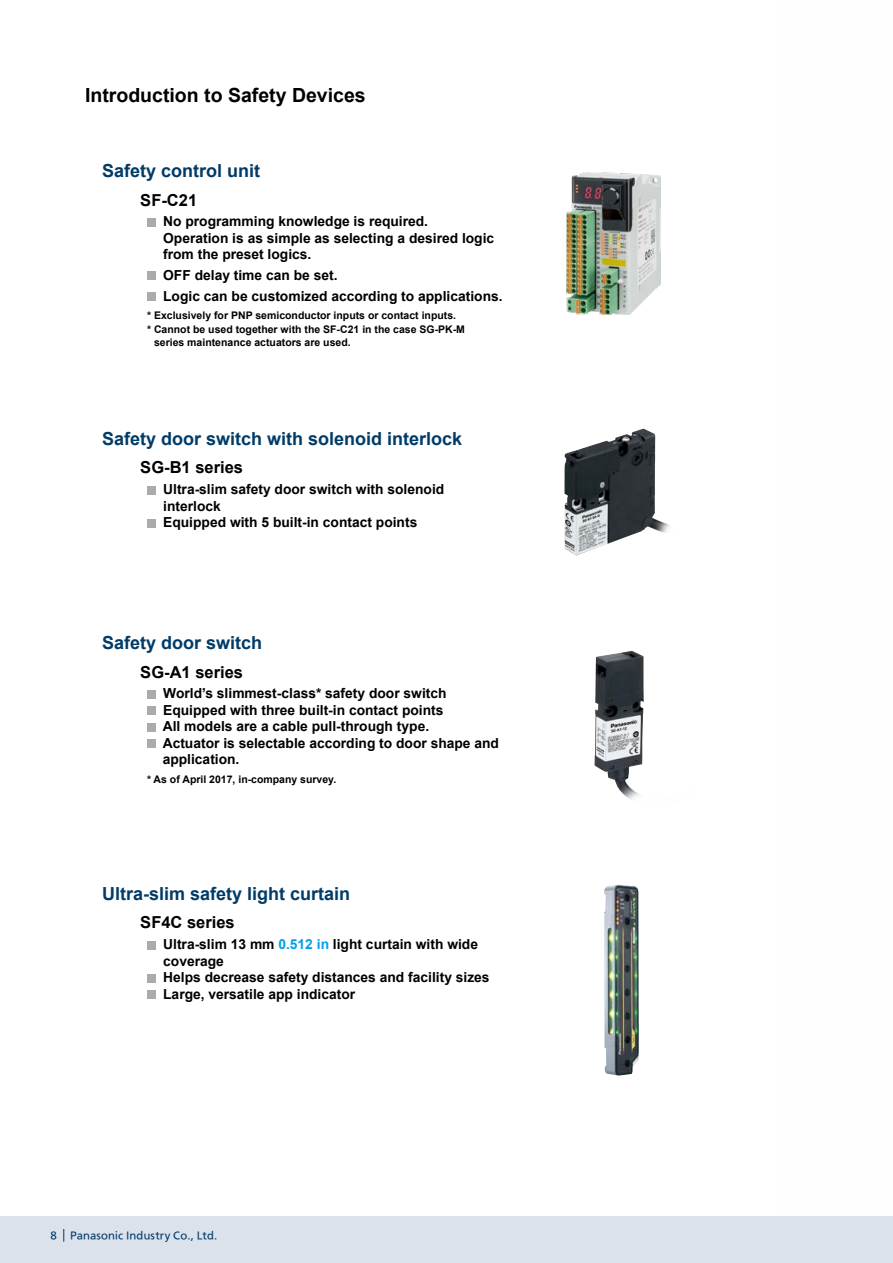
<style>
.page{position:relative;width:893px;height:1263px;background:#fff}
.page>*{position:absolute;margin:0;border:0;box-sizing:border-box;transform-origin:0 0}
.t1{font:700 19.5px "Arial";color:#000}
.t2{font:700 18px "Arial";color:#003b68}
.t3{font:700 16.5px "Arial";color:#000}
.t4{font:700 13.8px/16.5px "Arial";color:#000}
.t5{font:700 10.5px "Arial";color:#000}
.t6{font:9.75px "PUD Go Dp M";letter-spacing:.015em;color:#003b68}
.s1{color:#00a0e9}
</style>
<div class="page">
<img style="left:567px;top:173px;width:93px;height:142px">
<div style="left:147px;top:218px;width:9px;height:8px;background:#aaabab"></div>
<div style="left:147px;top:272px;width:9px;height:8px;background:#aaabab"></div>
<div style="left:147px;top:292px;width:9px;height:9px;background:#aaabab"></div>
<img style="left:594px;top:651px;width:50px;height:149px">
<div style="left:147px;top:690px;width:9px;height:8px;background:#aaabab"></div>
<div style="left:147px;top:706px;width:9px;height:9px;background:#aaabab"></div>
<div style="left:147px;top:723px;width:9px;height:8px;background:#aaabab"></div>
<div style="left:147px;top:739px;width:9px;height:9px;background:#aaabab"></div>
<img style="left:604px;top:884px;width:35px;height:191px">
<div style="left:147px;top:941px;width:9px;height:8px;background:#aaabab"></div>
<div style="left:147px;top:974px;width:9px;height:8px;background:#aaabab"></div>
<div style="left:147px;top:990px;width:9px;height:9px;background:#aaabab"></div>
<img style="left:564px;top:428px;width:106px;height:128px">
<div style="left:147px;top:486px;width:9px;height:8px;background:#aaabab"></div>
<div style="left:147px;top:519px;width:9px;height:8px;background:#aaabab"></div>
<div style="left:0;top:1216px;width:893px;height:47px;background:#dce2eb"></div>
<svg style="left:63px;top:1229px;width:1px;height:13px"></svg>
<h1 class="t1" style="left:85px;top:81px;width:282px">Introduction to Safety Devices</h1>
<h2 class="t2" style="left:102px;top:158px;width:160px">Safety control unit</h2>
<p class="t3" style="left:140px;top:188px;width:58px">SF-C21</p>
<p class="t4" style="left:163px;top:213px;width:333px">No programming knowledge is required.<br>Operation is as simple as selecting a desired logic from the preset logics.</p>
<p class="t4" style="left:163px;top:265px;width:341px;line-height:20.7px">OFF delay time can be set.<br>Logic can be customized according to applications.</p>
<p class="t5" style="left:147px;top:308px;width:311px">* Exclusively for PNP semiconductor inputs or contact inputs.</p>
<p class="t5" style="left:147px;top:322px;width:319px">* Cannot be used together with the SF-C21 in the case SG-PK-M</p>
<p class="t5" style="left:154px;top:335px;width:198px">series maintenance actuators are used.</p>
<h2 class="t2" style="left:102px;top:426px;width:362px">Safety door switch with solenoid interlock</h2>
<p class="t3" style="left:140px;top:456px;width:104px">SG-B1 series</p>
<p class="t4" style="left:163px;top:481px;width:283px">Ultra-slim safety door switch with solenoid interlock<br>Equipped with 5 built-in contact points</p>
<h2 class="t2" style="left:102px;top:630px;width:162px">Safety door switch</h2>
<p class="t3" style="left:140px;top:660px;width:104px">SG-A1 series</p>
<p class="t4" style="left:163px;top:685px;width:338px">World’s slimmest-class* safety door switch Equipped with three built-in contact points<br>All models are a cable pull-through type.<br>Actuator is selectable according to door shape and application.</p>
<p class="t5" style="left:147px;top:772px;width:191px">* As of April 2017, in-company survey.</p>
<h2 class="t2" style="left:102px;top:881px;width:250px">Ultra-slim safety light curtain</h2>
<p class="t3" style="left:140px;top:911px;width:96px">SF4C series</p>
<p class="t4" style="left:163px;top:936px;width:328px">Ultra-slim 13 mm <span class="s1">0.512 in</span> light curtain with wide coverage<br>Helps decrease safety distances and facility sizes Large, versatile app indicator</p>
<p class="t6" style="left:51px;top:1228px;width:8px">8</p>
<p class="t6" style="left:70px;top:1228px;width:149px">Panasonic Industry Co., Ltd.</p>
</div>
